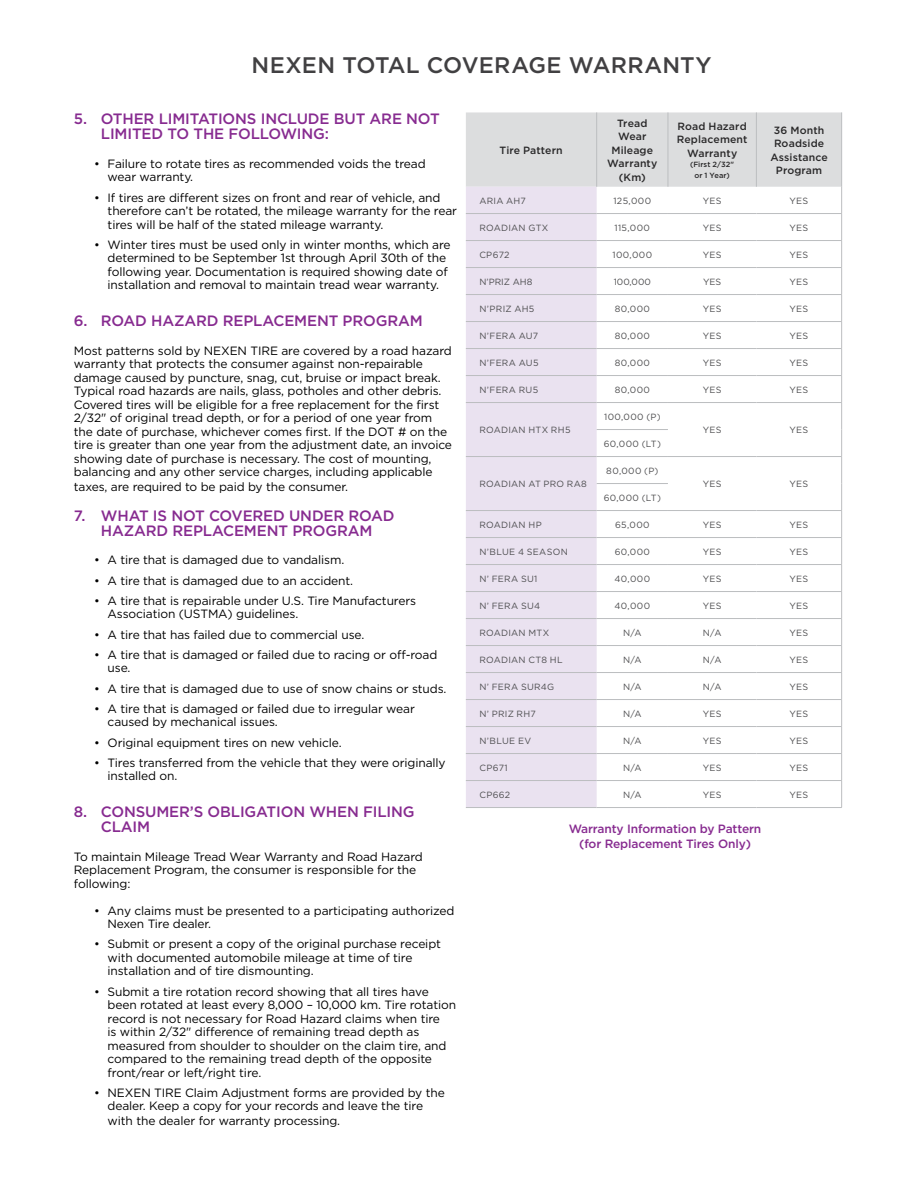
<style>
.page{position:relative;width:918px;height:1188px;background:#fff}
.page>*{position:absolute;margin:0;border:0;box-sizing:border-box;transform-origin:0 0}
.t1{font:500 22.5px "Gotham";letter-spacing:.01em;color:#414042}
.t2{font:500 15px/15px "Gotham";letter-spacing:-.01em;color:#872b90}
.t3{font:12px/13.5px "Gotham";letter-spacing:-.01em;color:#000}
.t4{font:500 12px/14.7px "Gotham";letter-spacing:-.01em;color:#872b90;text-align:center}
.t5{font:500 10.5px/13.5px "Gotham";letter-spacing:.01em;color:#292829;text-align:center}
.t6{font:9px "Gotham";letter-spacing:.035em;color:#4d4d4f}
.t7{font:500 7.5px/10.5px "Gotham";letter-spacing:.005em;color:#292829;text-align:center}
</style>
<div class="page">
<hr style="left:466px;top:807px;width:131px;height:1px;background:#bcbec0">
<hr style="left:597px;top:807px;width:71px;height:1px;background:#bcbec0">
<hr style="left:668px;top:807px;width:88px;height:1px;background:#bcbec0">
<hr style="left:756px;top:807px;width:86px;height:1px;background:#bcbec0">
<svg style="left:466px;top:112px;width:376px;height:695px"></svg>
<h1 class="t1" style="left:252px;top:50px;width:462px">NEXEN TOTAL COVERAGE WARRANTY</h1>
<p class="t2" style="left:101px;top:111px;width:340px;text-indent:-27px">5. OTHER LIMITATIONS INCLUDE BUT ARE NOT<br>LIMITED TO THE FOLLOWING:</p>
<p class="t3" style="left:108px;top:157px;width:320px;text-indent:-13px">• Failure to rotate tires as recommended voids the tread wear warranty.</p>
<p class="t3" style="left:108px;top:190px;width:351px;text-indent:-13px">• If tires are different sizes on front and rear of vehicle, and therefore can’t be rotated, the mileage warranty for the rear tires will be half of the stated mileage warranty.</p>
<p class="t3" style="left:108px;top:238px;width:345px;text-indent:-13px">• Winter tires must be used only in winter months, which are determined to be September 1st through April 30th of the following year. Documentation is required showing date of installation and removal to maintain tread wear warranty.</p>
<p class="t2" style="left:74px;top:313px;width:350px">6. ROAD HAZARD REPLACEMENT PROGRAM</p>
<p class="t3" style="left:74px;top:343px;width:380px">Most patterns sold by NEXEN TIRE are covered by a road hazard warranty that protects the consumer against non-repairable damage caused by puncture, snag, cut, bruise or impact break.<br>Typical road hazards are nails, glass, potholes and other debris.<br>Covered tires will be eligible for a free replacement for the first 2/32" of original tread depth, or for a period of one year from the date of purchase, whichever comes first. If the DOT # on the tire is greater than one year from the adjustment date, an invoice showing date of purchase is necessary. The cost of mounting, balancing and any other service charges, including applicable</p>
<p class="t3" style="left:74px;top:480px;width:276px">taxes, are required to be paid by the consumer.</p>
<p class="t2" style="left:74px;top:508px;width:322px;text-align:center">7. WHAT IS NOT COVERED UNDER ROAD<br>HAZARD REPLACEMENT PROGRAM</p>
<p class="t3" style="left:94px;top:553px;width:252px">• A tire that is damaged due to vandalism.</p>
<p class="t3" style="left:94px;top:573px;width:261px">• A tire that is damaged due to an accident.</p>
<p class="t3" style="left:108px;top:594px;width:310px;text-indent:-13px">• A tire that is repairable under U.S. Tire Manufacturers<br>Association (USTMA) guidelines.</p>
<p class="t3" style="left:94px;top:627px;width:272px">• A tire that has failed due to commercial use.</p>
<p class="t3" style="left:108px;top:648px;width:331px;text-indent:-13px">• A tire that is damaged or failed due to racing or off-road use.</p>
<p class="t3" style="left:94px;top:681px;width:354px">• A tire that is damaged due to use of snow chains or studs.</p>
<p class="t3" style="left:108px;top:702px;width:309px;text-indent:-13px">• A tire that is damaged or failed due to irregular wear caused by mechanical issues.</p>
<p class="t3" style="left:94px;top:735px;width:249px">• Original equipment tires on new vehicle.</p>
<p class="t3" style="left:108px;top:756px;width:340px;text-indent:-13px">• Tires transferred from the vehicle that they were originally installed on.</p>
<p class="t2" style="left:101px;top:804px;width:315px;text-indent:-27px">8. CONSUMER’S OBLIGATION WHEN FILING<br>CLAIM</p>
<p class="t3" style="left:74px;top:849px;width:351px">To maintain Mileage Tread Wear Warranty and Road Hazard<br>Replacement Program, the consumer is responsible for the following:</p>
<p class="t3" style="left:108px;top:903px;width:348px;text-indent:-14px">• Any claims must be presented to a participating authorized<br>Nexen Tire dealer.</p>
<p class="t3" style="left:108px;top:937px;width:335px;text-indent:-14px">• Submit or present a copy of the original purchase receipt with documented automobile mileage at time of tire installation and of tire dismounting.</p>
<p class="t3" style="left:108px;top:984px;width:350px;text-indent:-14px">• Submit a tire rotation record showing that all tires have been rotated at least every 8,000 – 10,000 km. Tire rotation record is not necessary for Road Hazard claims when tire<br>is within 2/32" difference of remaining tread depth as measured from shoulder to shoulder on the claim tire, and compared to the remaining tread depth of the opposite front/rear or left/right tire.</p>
<p class="t3" style="left:108px;top:1086px;width:339px;text-indent:-14px">• NEXEN TIRE Claim Adjustment forms are provided by the dealer. Keep a copy for your records and leave the tire</p>
<p class="t3" style="left:108px;top:1114px;width:234px">with the dealer for warranty processing.</p>
<p class="t5" style="left:499px;top:143px;width:65px">Tire Pattern</p>
<p class="t5" style="left:607px;top:116px;width:52px">Tread<br>Wear<br>Mileage<br>Warranty (Km)</p>
<p class="t5" style="left:677px;top:119px;width:72px">Road Hazard<br>Replacement<br>Warranty</p>
<p class="t7" style="left:690px;top:159px;width:46px">(First 2/32" or 1 Year)</p>
<p class="t5" style="left:770px;top:123px;width:59px">36 Month<br>Roadside<br>Assistance<br>Program</p>
<p class="t6" style="left:479px;top:195px;width:48px">ARIA AH7</p>
<p class="t6" style="left:614px;top:195px;width:39px">125,000</p>
<p class="t6" style="left:703px;top:195px;width:20px">YES</p>
<p class="t6" style="left:789px;top:195px;width:20px">YES</p>
<p class="t6" style="left:479px;top:222px;width:71px">ROADIAN GTX</p>
<p class="t6" style="left:615px;top:222px;width:37px">115,000</p>
<p class="t6" style="left:703px;top:222px;width:20px">YES</p>
<p class="t6" style="left:789px;top:222px;width:20px">YES</p>
<p class="t6" style="left:479px;top:249px;width:32px">CP672</p>
<p class="t6" style="left:613px;top:249px;width:41px">100,000</p>
<p class="t6" style="left:703px;top:249px;width:20px">YES</p>
<p class="t6" style="left:789px;top:249px;width:20px">YES</p>
<p class="t6" style="left:479px;top:276px;width:55px">N’PRIZ AH8</p>
<p class="t6" style="left:614px;top:276px;width:39px">100,000</p>
<p class="t6" style="left:703px;top:276px;width:20px">YES</p>
<p class="t6" style="left:790px;top:276px;width:20px">YES</p>
<p class="t6" style="left:479px;top:303px;width:57px">N’PRIZ AH5</p>
<p class="t6" style="left:615px;top:303px;width:37px">80,000</p>
<p class="t6" style="left:703px;top:303px;width:20px">YES</p>
<p class="t6" style="left:790px;top:303px;width:20px">YES</p>
<p class="t6" style="left:479px;top:330px;width:60px">N’FERA AU7</p>
<p class="t6" style="left:615px;top:330px;width:37px">80,000</p>
<p class="t6" style="left:703px;top:330px;width:20px">YES</p>
<p class="t6" style="left:790px;top:330px;width:20px">YES</p>
<p class="t6" style="left:479px;top:357px;width:61px">N’FERA AU5</p>
<p class="t6" style="left:615px;top:357px;width:37px">80,000</p>
<p class="t6" style="left:703px;top:357px;width:20px">YES</p>
<p class="t6" style="left:790px;top:357px;width:20px">YES</p>
<p class="t6" style="left:479px;top:384px;width:60px">N’FERA RU5</p>
<p class="t6" style="left:615px;top:384px;width:37px">80,000</p>
<p class="t6" style="left:703px;top:384px;width:20px">YES</p>
<p class="t6" style="left:790px;top:384px;width:20px">YES</p>
<p class="t6" style="left:479px;top:424px;width:93px">ROADIAN HTX RH5</p>
<p class="t6" style="left:604px;top:411px;width:58px">100,000 (P)</p>
<p class="t6" style="left:703px;top:424px;width:20px">YES</p>
<p class="t6" style="left:790px;top:424px;width:20px">YES</p>
<p class="t6" style="left:604px;top:438px;width:59px">60,000 (LT)</p>
<p class="t6" style="left:479px;top:478px;width:109px">ROADIAN AT PRO RA8</p>
<p class="t6" style="left:606px;top:465px;width:54px">80,000 (P)</p>
<p class="t6" style="left:604px;top:492px;width:59px">60,000 (LT)</p>
<p class="t6" style="left:703px;top:478px;width:20px">YES</p>
<p class="t6" style="left:790px;top:478px;width:20px">YES</p>
<p class="t6" style="left:479px;top:519px;width:64px">ROADIAN HP</p>
<p class="t6" style="left:615px;top:519px;width:36px">65,000</p>
<p class="t6" style="left:703px;top:519px;width:20px">YES</p>
<p class="t6" style="left:790px;top:519px;width:20px">YES</p>
<p class="t6" style="left:479px;top:546px;width:90px">N’BLUE 4 SEASON</p>
<p class="t6" style="left:615px;top:546px;width:37px">60,000</p>
<p class="t6" style="left:703px;top:546px;width:20px">YES</p>
<p class="t6" style="left:790px;top:546px;width:20px">YES</p>
<p class="t6" style="left:479px;top:573px;width:60px">N’ FERA SU1</p>
<p class="t6" style="left:615px;top:573px;width:37px">40,000</p>
<p class="t6" style="left:703px;top:573px;width:20px">YES</p>
<p class="t6" style="left:790px;top:573px;width:20px">YES</p>
<p class="t6" style="left:479px;top:600px;width:62px">N’ FERA SU4</p>
<p class="t6" style="left:615px;top:600px;width:37px">40,000</p>
<p class="t6" style="left:703px;top:600px;width:20px">YES</p>
<p class="t6" style="left:790px;top:600px;width:20px">YES</p>
<p class="t6" style="left:479px;top:627px;width:71px">ROADIAN MTX</p>
<p class="t6" style="left:623px;top:627px;width:20px">N/A</p>
<p class="t6" style="left:703px;top:627px;width:20px">N/A</p>
<p class="t6" style="left:790px;top:627px;width:20px">YES</p>
<p class="t6" style="left:479px;top:654px;width:85px">ROADIAN CT8 HL</p>
<p class="t6" style="left:623px;top:654px;width:20px">N/A</p>
<p class="t6" style="left:703px;top:654px;width:20px">N/A</p>
<p class="t6" style="left:790px;top:654px;width:20px">YES</p>
<p class="t6" style="left:479px;top:681px;width:76px">N’ FERA SUR4G</p>
<p class="t6" style="left:623px;top:681px;width:20px">N/A</p>
<p class="t6" style="left:703px;top:681px;width:20px">N/A</p>
<p class="t6" style="left:790px;top:681px;width:20px">YES</p>
<p class="t6" style="left:479px;top:708px;width:58px">N’ PRIZ RH7</p>
<p class="t6" style="left:623px;top:708px;width:20px">N/A</p>
<p class="t6" style="left:703px;top:708px;width:20px">YES</p>
<p class="t6" style="left:790px;top:708px;width:20px">YES</p>
<p class="t6" style="left:479px;top:735px;width:53px">N’BLUE EV</p>
<p class="t6" style="left:623px;top:735px;width:20px">N/A</p>
<p class="t6" style="left:703px;top:735px;width:20px">YES</p>
<p class="t6" style="left:790px;top:735px;width:20px">YES</p>
<p class="t6" style="left:479px;top:762px;width:30px">CP671</p>
<p class="t6" style="left:623px;top:762px;width:20px">N/A</p>
<p class="t6" style="left:703px;top:762px;width:20px">YES</p>
<p class="t6" style="left:790px;top:762px;width:20px">YES</p>
<p class="t6" style="left:479px;top:789px;width:32px">CP662</p>
<p class="t6" style="left:623px;top:789px;width:20px">N/A</p>
<p class="t6" style="left:703px;top:789px;width:20px">YES</p>
<p class="t6" style="left:790px;top:789px;width:20px">YES</p>
<p class="t4" style="left:569px;top:821px;width:194px">Warranty Information by Pattern (for Replacement Tires Only)</p>
</div>
